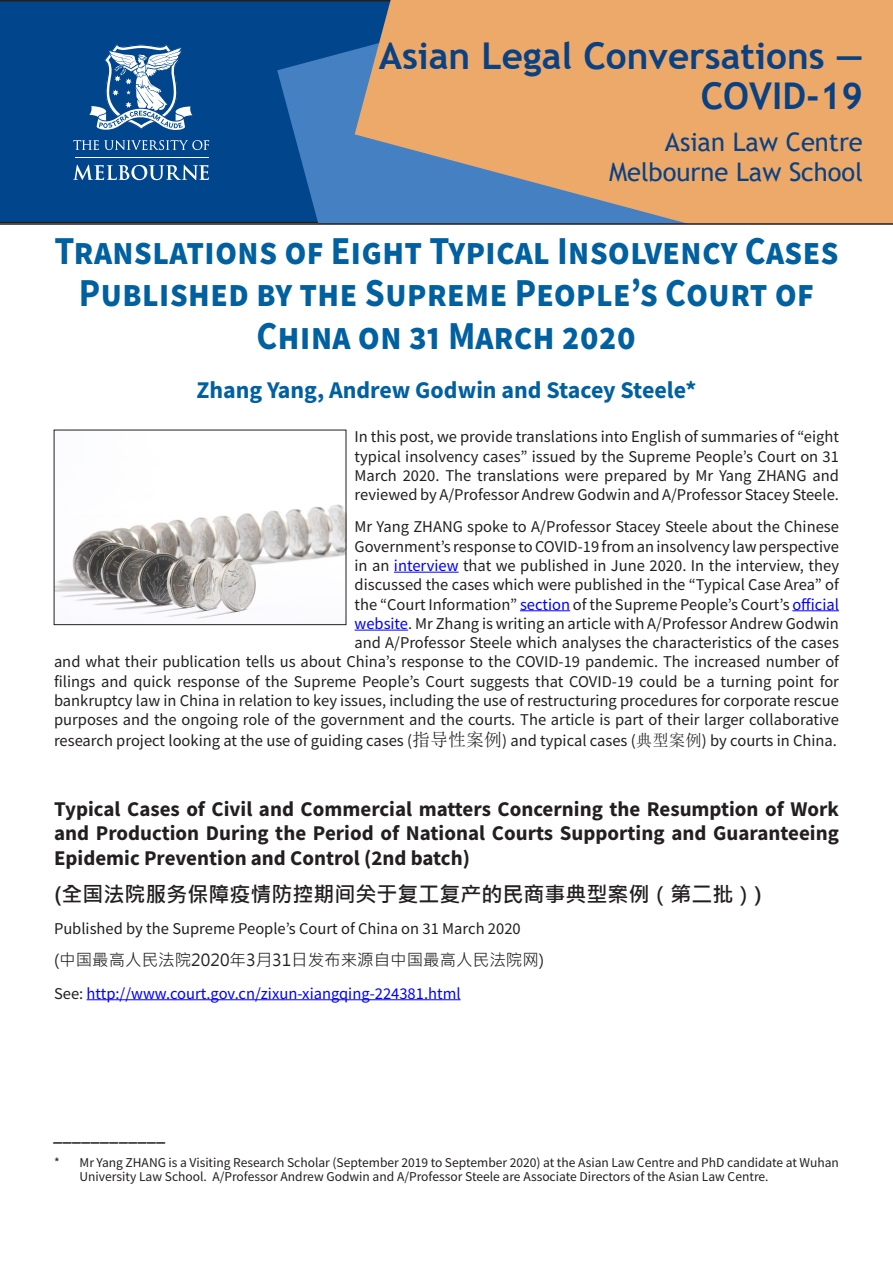
<style>
.page{position:relative;width:893px;height:1263px;background:#fff}
.page>*{position:absolute;margin:0;border:0;box-sizing:border-box;transform-origin:0 0}
.t1{font:700 39.6px/42.2px "Source Sans Pro";color:#0060a0;text-align:center;scale:.91 1}
.t2{font:700 36.9px/39.9px "Trebuchet MS";color:#094183;text-align:right}
.t3{font:25.5px/29.8px "Trebuchet MS";color:#094183;text-align:right}
.t4{font:700 24px "Source Sans Pro";color:#0060a0}
.t5{font:700 21px/24.6px "Source Sans Pro";color:#231f20;text-align:justify}
.t6{font:700 21px "Microsoft Jheng Hei";color:#231f20}
.t7{font:italic 700 19.5px "Source Sans Pro";color:#231f20}
.t8{font:16.5px/19.4px "Source Sans Pro";color:#231f20;text-align:justify}
.t9{font:16.5px "Source Sans Pro";color:#00f}
.t10{font:16.5px "Microsoft Jheng Hei";color:#231f20}
.t11{font:13.5px/13.5px "Source Sans Pro";color:#231f20}
.s1{color:#00f}
.s2{font-family:"Sim Sun";font-size:18px}
.s3{font-family:"Sim Sun"}
.s4{color:#231f20}
</style>
<div class="page">
<div style="left:0;top:0;width:276px;height:223px;background:#01468c"></div>
<svg style="left:276px;top:0;width:78px;height:223px;background:#2564a7"></svg>
<div style="left:54px;top:24px;width:174px;height:175px;background:#01468c"></div>
<svg style="left:73px;top:140px;width:136px;height:10px"></svg>
<hr style="left:75px;top:157px;width:133px;height:1px;background:#fff">
<svg style="left:73px;top:165px;width:136px;height:15px"></svg>
<svg style="left:89px;top:44px;width:104px;height:86px"></svg>
<svg style="left:354px;top:0;width:539px;height:223px;background:#d3a275"></svg>
<img style="left:56px;top:504px;width:288px;height:115px">
<div style="left:54px;top:430px;width:292px;height:195px;border:1px solid #231f20"></div>
<hr style="left:394px;top:572px;width:65px;height:1px;background:#00f">
<hr style="left:520px;top:610px;width:50px;height:1px;background:#00f">
<hr style="left:792px;top:610px;width:47px;height:1px;background:#00f">
<hr style="left:355px;top:630px;width:53px;height:1px;background:#00f">
<hr style="left:87px;top:999px;width:374px;height:1px;background:#00f">
<h2 class="t2" style="left:379px;top:36px;width:486px">Asian Legal Conversations —<br>COVID-19</h2>
<h3 class="t3" style="left:609px;top:127px;width:255px">Asian Law Centre<br>Melbourne Law School</h3>
<h1 class="t1" style="left:54px;top:229px;width:863px">Translations of Eight Typical Insolvency Cases<br>Published by the Supreme People’s Court of<br>China on 31 March 2020</h1>
<h3 class="t4" style="left:196px;top:374px;width:502px">Zhang Yang, Andrew Godwin and Stacey Steele*</h3>
<p class="t8" style="left:355px;top:427px;width:486px">In this post, we provide translations into English of summaries of “eight typical insolvency cases” issued by the Supreme People’s Court on 31<br>March 2020. The translations were prepared by Mr Yang ZHANG and reviewed by A/Professor Andrew Godwin and A/Professor Stacey Steele.</p>
<p class="t8" style="left:54px;top:517px;width:787px;text-align:right">Mr Yang ZHANG spoke to A/Professor Stacey Steele about the Chinese<br>Government’s response to COVID-19 from an insolvency law perspective<br>in an <span class="s1">interview</span> that we published in June 2020. In the interview, they<br>discussed the cases which were published in the “Typical Case Area” of<br>the “Court Information” <span class="s1">section</span> of the Supreme People’s Court’s <span class="s1">official<br>website</span>. Mr Zhang is writing an article with A/Professor Andrew Godwin<br>and A/Professor Steele which analyses the characteristics of the cases<br>and what their publication tells us about China’s response to the COVID-19 pandemic. The increased number of filings and quick response of the Supreme People’s Court suggests that COVID-19 could be a turning point for bankruptcy law in China in relation to key issues, including the use of restructuring procedures for corporate rescue purposes and the ongoing role of the government and the courts. The article is part of their larger collaborative</p>
<p class="t8" style="left:54px;top:731px;width:784px">research project looking at the use of guiding cases (<span class="s2">指导性案例</span>) and typical cases (<span class="s3">典型案例</span>) by courts in China.</p>
<p class="t5" style="left:54px;top:796px;width:786px">Typical Cases of Civil and Commercial matters Concerning the Resumption of Work and Production During the Period of National Courts Supporting and Guaranteeing Epidemic Prevention and Control (2nd batch)</p>
<p class="t6" style="left:54px;top:881px;width:709px">(全国法院服务保障疫情防控期间关于复工复产的民商事典型案例（第二批）)</p>
<p class="t8" style="left:54px;top:919px;width:468px">Published by the Supreme People’s Court of China on 31 March 2020</p>
<p class="t10" style="left:54px;top:950px;width:492px">(中国最高人民法院2020年3月31日发布来源自中国最高人民法院网)</p>
<p class="t9" style="left:54px;top:982px;width:408px"><span class="s4">See:</span> http://www.court.gov.cn/zixun-xiangqing-224381.html</p>
<p class="t7" style="left:54px;top:1121px;width:114px">____________</p>
<p class="t11" style="left:80px;top:1156px;width:761px;text-indent:-26px">* Mr Yang ZHANG is a Visiting Research Scholar (September 2019 to September 2020) at the Asian Law Centre and PhD candidate at Wuhan<br>University Law School. A/Professor Andrew Godwin and A/Professor Steele are Associate Directors of the Asian Law Centre.</p>
</div>
